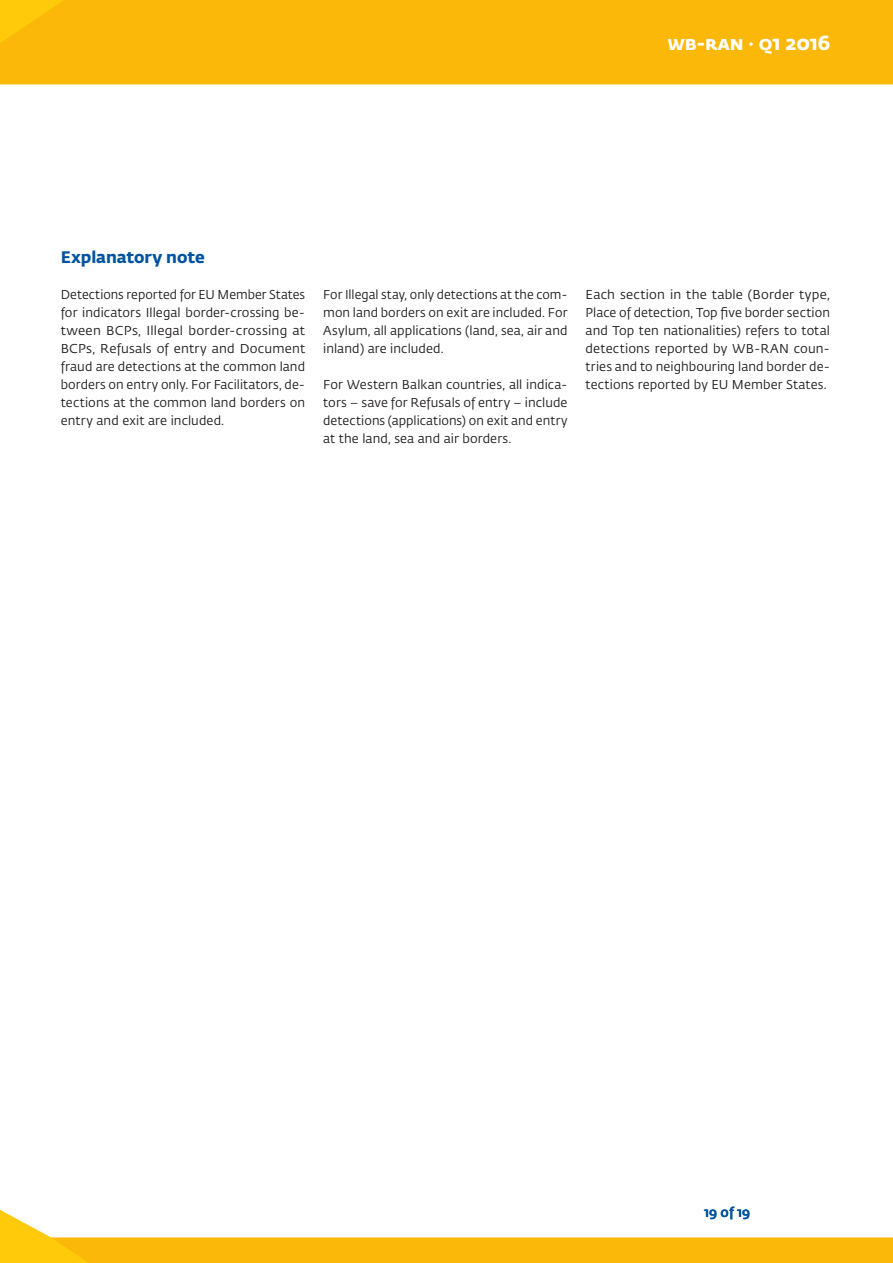
<style>
.page{position:relative;width:893px;height:1263px;background:#fff}
.page>*{position:absolute;margin:0;border:0;box-sizing:border-box;transform-origin:0 0}
.t1{font:700 20.25px "Fedra Sans Pro";color:#fff}
.t2{font:700 16.5px "Fedra Sans Pro";letter-spacing:-.005em;color:#0153a0}
.t3{font:500 13.5px "Fedra Sans Pro";color:#0153a0}
.RAU_body{font:12.75px/18px "Fedra Sans Pro";letter-spacing:.005em;color:#231f20;text-align:justify}
</style>
<div class="page">
<svg style="left:0;top:84px;width:893px;height:1px"></svg>
<div style="left:0;top:0;width:893px;height:84px;background:#fbb809"></div>
<svg style="left:0;top:1209px;width:51px;height:54px;fill:#feca0a"></svg>
<div style="left:51px;top:1237px;width:842px;height:26px;background:#fbb809"></div>
<h1 class="t1" style="left:668px;top:26px;width:164px">wb-ran · q1 2016</h1>
<p class="t2" style="left:61px;top:244px;width:146px">Explanatory note</p>
<p class="RAU_body" style="left:61px;top:285px;width:246px">Detections reported for EU Member States for indicators Illegal border-crossing be&shy;tween BCPs, Illegal border-crossing at BCPs, Refusals of entry and Document fraud are detections at the common land borders on entry only. For Facilitators, de&shy;tections at the common land borders on entry and exit are included.</p>
<p class="RAU_body" style="left:323px;top:285px;width:246px">For Illegal stay, only detections at the com&shy;mon land borders on exit are included. For Asylum, all applications (land, sea, air and inland) are included.</p>
<p class="RAU_body" style="left:323px;top:375px;width:246px">For Western Balkan countries, all indica&shy;tors – save for Refusals of entry – include detections (applications) on exit and entry at the land, sea and air borders.</p>
<p class="RAU_body" style="left:586px;top:285px;width:246px">Each section in the table (Border type, Place of detection, Top five border section and Top ten nationalities) refers to total detections reported by WB-RAN coun&shy;tries and to neighbouring land border de&shy;tections reported by EU Member States.</p>
<p class="t3" style="left:704px;top:1202px;width:48px">19 of 19</p>
</div>
